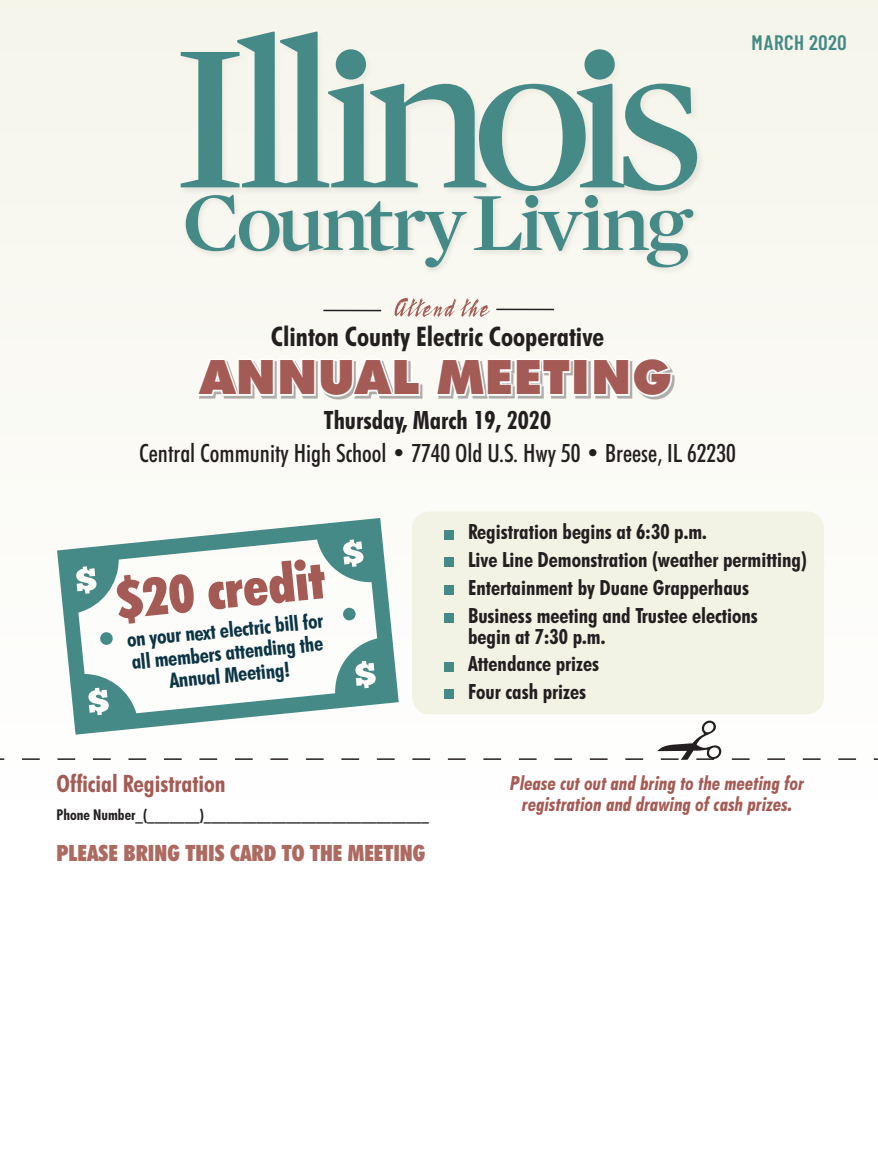
<style>
.page{position:relative;width:878px;height:1161px;background:#fff}
.page>*{position:absolute;margin:0;border:0;box-sizing:border-box;transform-origin:0 0}
.PULL-icl-2011{font:900 condensed 52.5px "Futura BT";color:#a55b55}
.PULL-icl-2011-2{font:900 47.55px "Futura BT";letter-spacing:.02em;color:#a55b55}
.PULL-icl-2011-3{font:700 condensed 27px "Futura BT";color:#231f20}
.PULL-icl-2011-4{font:500 condensed 25.2px "Futura BT";color:#231f20}
.PULL-icl-2011-5{font:700 condensed 25.2px "Futura BT";color:#231f20}
.Header_Clinton_2015{font:700 condensed 24px "Futura BT";color:#a55b55}
.Header_Clinton_2015-2{font:900 condensed 22.5px "Futura BT";color:#ac6a61}
.PULL-icl-2011-6{font:700 condensed 21px/21px "Futura BT";color:#231f20}
.PULL-icl-2011-7{font:700 condensed 21px/22.5px "Futura BT";color:#0b3445;text-align:center}
.COV-MONTH{font:600 21px "Barlow Condensed";letter-spacing:.02em;color:#458a86}
.Header_Clinton_2015-3{font:italic 700 condensed 19.5px/21px "Futura BT";color:#a55b55;text-align:center}
.sub{font:700 condensed 15px "Futura BT";color:#231f20}
</style>
<div class="page">
<div style="left:0;top:0;width:878px;height:801px;background:#faf9f3"></div>
<div style="left:412px;top:511px;width:412px;height:203px;background:#f3f3e5;border-radius:18px"></div>
<div style="left:444px;top:530px;width:9px;height:9px;background:#458a86"></div>
<div style="left:444px;top:558px;width:9px;height:9px;background:#458a86"></div>
<div style="left:444px;top:585px;width:9px;height:10px;background:#458a86"></div>
<div style="left:444px;top:613px;width:9px;height:10px;background:#458a86"></div>
<div style="left:444px;top:662px;width:9px;height:9px;background:#458a86"></div>
<div style="left:444px;top:690px;width:9px;height:9px;background:#458a86"></div>
<hr style="left:323px;top:310px;width:58px;height:1px;background:#231f20">
<hr style="left:496px;top:309px;width:58px;height:1px;background:#231f20">
<svg style="left:394px;top:298px;width:96px;height:19px"></svg>
<div style="left:199px;top:361px;width:475px;height:39px;background:#231f20;opacity:.35"></div>
<svg style="left:197px;top:359px;width:224px;height:39px"></svg>
<svg style="left:434px;top:359px;width:138px;height:39px"></svg>
<div style="left:573px;top:359px;width:15px;height:37px;border:3px solid #fff"></div>
<svg style="left:591px;top:359px;width:82px;height:39px"></svg>
<div style="left:0;top:720px;width:878px;height:40px;background:#fefefd"></div>
<svg style="left:57px;top:518px;width:342px;height:217px"></svg>
<svg style="left:181px;top:31px;width:516px;height:160px"></svg>
<svg style="left:186px;top:195px;width:507px;height:72px"></svg>
<p class="COV-MONTH" style="left:751px;top:29px;width:96px">MARCH 2020</p>
<p class="PULL-icl-2011-3" style="left:271px;top:320px;width:335px">Clinton County Electric Cooperative</p>
<p class="PULL-icl-2011-2" style="left:200px;top:348px;width:473px">ANNUAL MEETING</p>
<p class="PULL-icl-2011-5" style="left:324px;top:404px;width:229px">Thursday, March 19, 2020</p>
<p class="PULL-icl-2011-4" style="left:139px;top:437px;width:598px">Central Community High School • 7740 Old U.S. Hwy 50 • Breese, IL 62230</p>
<p class="PULL-icl-2011" style="left:114px;top:569px;width:210px;rotate:-6deg">$20 credit</p>
<p class="PULL-icl-2011-7" style="left:126px;top:629px;width:199px;rotate:-6deg">on your next electric bill for all members attending the<br>Annual Meeting!</p>
<p class="Header_Clinton_2015" style="left:57px;top:769px;width:170px">Official Registration</p>
<p class="sub" style="left:57px;top:805px;width:374px">Phone Number_(_______)______________________________</p>
<p class="Header_Clinton_2015-2" style="left:57px;top:840px;width:370px">PLEASE BRING THIS CARD TO THE MEETING</p>
<p class="PULL-icl-2011-6" style="left:468px;top:521px;width:240px">Registration begins at 6:30 p.m.</p>
<p class="PULL-icl-2011-6" style="left:468px;top:549px;width:340px">Live Line Demonstration (weather permitting)</p>
<p class="PULL-icl-2011-6" style="left:468px;top:577px;width:282px">Entertainment by Duane Grapperhaus</p>
<p class="PULL-icl-2011-6" style="left:468px;top:604px;width:291px">Business meeting and Trustee elections begin at 7:30 p.m.</p>
<p class="PULL-icl-2011-6" style="left:468px;top:653px;width:133px">Attendance prizes</p>
<p class="PULL-icl-2011-6" style="left:468px;top:681px;width:120px">Four cash prizes</p>
<p class="Header_Clinton_2015-3" style="left:510px;top:772px;width:295px">Please cut out and bring to the meeting for registration and drawing of cash prizes.</p>
</div>
